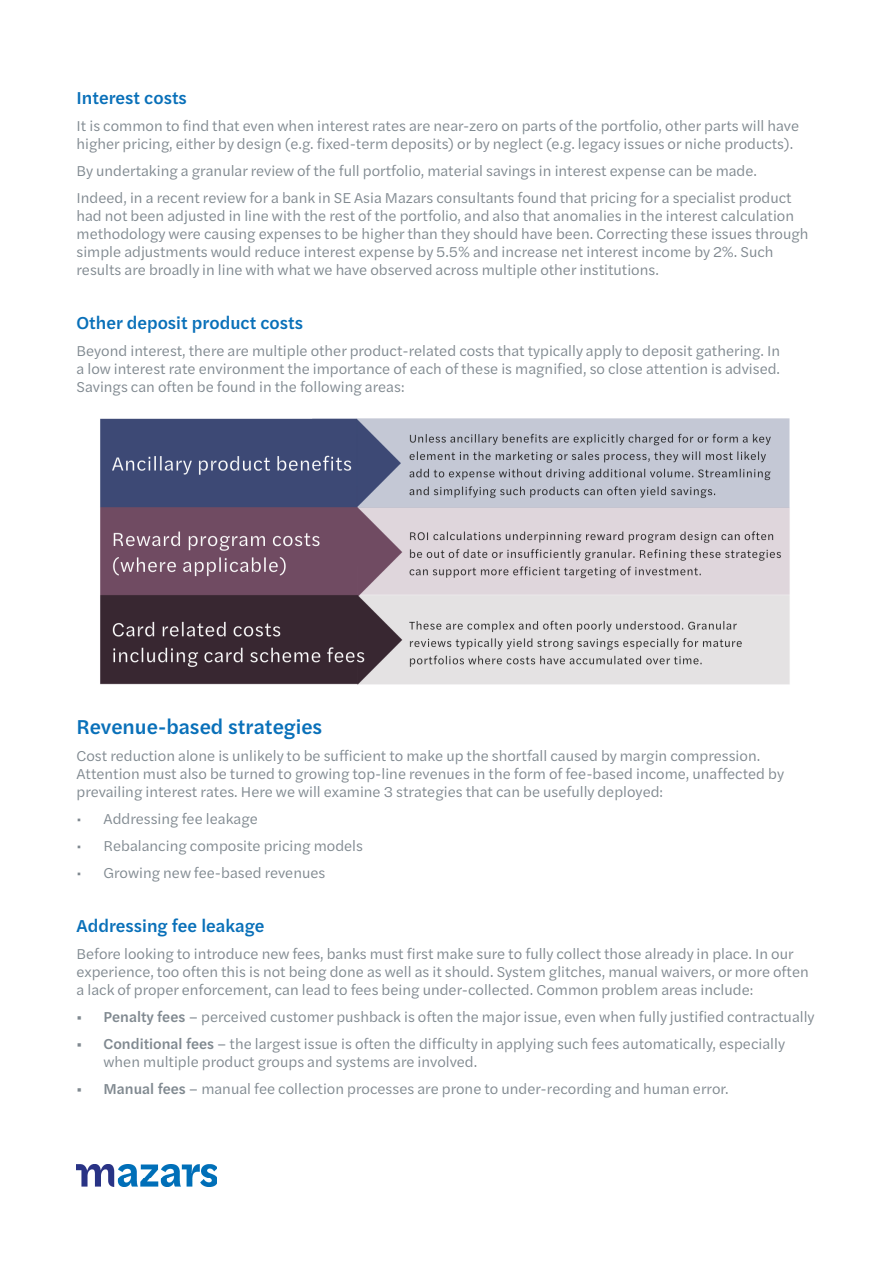
<style>
.page{position:relative;width:893px;height:1263px;background:#fff}
.page>*{position:absolute;margin:0;border:0;box-sizing:border-box;transform-origin:0 0}
.Body_text{font:500 21px "Halyard Text";color:#0970b9}
.Body_text-2{font:500 18px "Halyard Text";color:#0970b9}
.Body_text-3{font:15px/18px "Halyard Text";color:#808990}
.s1{font-weight:500}
</style>
<div class="page">
<img style="left:77px;top:1164px;width:140px;height:22px">
<img style="left:100px;top:418px;width:690px;height:267px">
<p class="Body_text-2" style="left:77px;top:84px;width:112px">Interest costs</p>
<p class="Body_text-3" style="left:77px;top:116px;width:724px">It is common to find that even when interest rates are near-zero on parts of the portfolio, other parts will have higher pricing, either by design (e.g. fixed-term deposits) or by neglect (e.g. legacy issues or niche products).</p>
<p class="Body_text-3" style="left:77px;top:161px;width:682px">By undertaking a granular review of the full portfolio, material savings in interest expense can be made.</p>
<p class="Body_text-3" style="left:77px;top:188px;width:734px">Indeed, in a recent review for a bank in SE Asia Mazars consultants found that pricing for a specialist product had not been adjusted in line with the rest of the portfolio, and also that anomalies in the interest calculation methodology were causing expenses to be higher than they should have been. Correcting these issues through simple adjustments would reduce interest expense by 5.5% and increase net interest income by 2%. Such results are broadly in line with what we have observed across multiple other institutions.</p>
<p class="Body_text-2" style="left:77px;top:309px;width:228px">Other deposit product costs</p>
<p class="Body_text-3" style="left:77px;top:341px;width:705px;text-align:justify">Beyond interest, there are multiple other product-related costs that typically apply to deposit gathering. In a low interest rate environment the importance of each of these is magnified, so close attention is advised.<br>Savings can often be found in the following areas:</p>
<p class="Body_text" style="left:77px;top:711px;width:247px">Revenue-based strategies</p>
<p class="Body_text-3" style="left:77px;top:746px;width:709px">Cost reduction alone is unlikely to be sufficient to make up the shortfall caused by margin compression.<br>Attention must also be turned to growing top-line revenues in the form of fee-based income, unaffected by prevailing interest rates. Here we will examine 3 strategies that can be usefully deployed:</p>
<p class="Body_text-3" style="left:77px;top:809px;width:183px">• Addressing fee leakage</p>
<p class="Body_text-3" style="left:77px;top:836px;width:288px">• Rebalancing composite pricing models</p>
<p class="Body_text-3" style="left:77px;top:863px;width:250px">• Growing new fee-based revenues</p>
<p class="Body_text-2" style="left:77px;top:912px;width:189px">Addressing fee leakage</p>
<p class="Body_text-3" style="left:77px;top:944px;width:734px">Before looking to introduce new fees, banks must first make sure to fully collect those already in place. In our experience, too often this is not being done as well as it should. System glitches, manual waivers, or more often a lack of proper enforcement, can lead to fees being under-collected. Common problem areas include:</p>
<p class="Body_text-3" style="left:77px;top:1007px;width:740px"><span class="s1">• Penalty fees</span> – perceived customer pushback is often the major issue, even when fully justified contractually</p>
<p class="Body_text-3" style="left:104px;top:1034px;width:683px;text-indent:-27px"><span class="s1">• Conditional fees</span> – the largest issue is often the difficulty in applying such fees automatically, especially when multiple product groups and systems are involved.</p>
<p class="Body_text-3" style="left:77px;top:1079px;width:654px"><span class="s1">• Manual fees</span> – manual fee collection processes are prone to under-recording and human error.</p>
</div>
